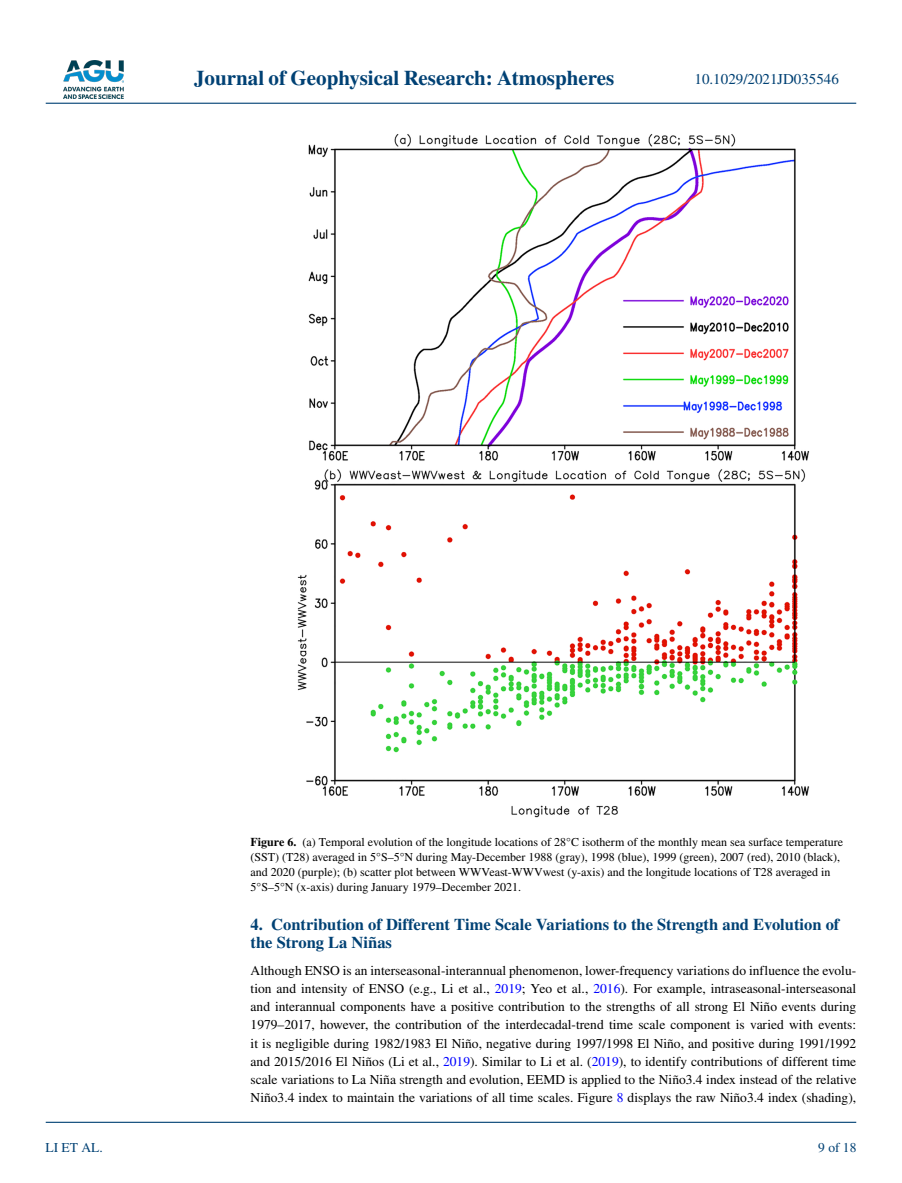
<style>
.page{position:relative;width:902px;height:1183px;background:#fff}
.page>*{position:absolute;margin:0;border:0;box-sizing:border-box;transform-origin:0 0}
.t1{font:700 21px "STIX";color:#004174}
.t2{font:700 16.5px/18px "STIX";color:#004174}
.t3{font:15px "STIX";color:#004174}
.t4{font:13.5px/18px "STIX";color:#000;text-align:justify}
.t5{font:13.5px "STIX";color:#004174}
.t6{font:12px/15px "STIX";color:#000}
.s1{font-weight:700}
.s2{color:#00f}
</style>
<div class="page">
<img style="left:63px;top:60px;width:60px;height:39px">
<hr style="left:46px;top:103px;width:810px;height:1px;background:#004174">
<hr style="left:46px;top:1121px;width:810px;height:1px;background:#004174">
<img style="left:297px;top:134px;width:512px;height:683px">
<h1 class="t1" style="left:194px;top:66px;width:422px">Journal of Geophysical Research: Atmospheres</h1>
<p class="t3" style="left:694px;top:69px;width:146px">10.1029/2021JD035546</p>
<p class="t5" style="left:45px;top:1138px;width:59px">LI ET AL.</p>
<p class="t6" style="left:250px;top:835px;width:594px"><span class="s1">Figure 6.</span> (a) Temporal evolution of the longitude locations of 28°C isotherm of the monthly mean sea surface temperature (SST) (T28) averaged in 5°S–5°N during May-December 1988 (gray), 1998 (blue), 1999 (green), 2007 (red), 2010 (black), and 2020 (purple); (b) scatter plot between WWVeast-WWVwest (y-axis) and the longitude locations of T28 averaged in 5°S–5°N (x-axis) during January 1979–December 2021.</p>
<p class="t2" style="left:250px;top:915px;width:590px">4. Contribution of Different Time Scale Variations to the Strength and Evolution of the Strong La Niñas</p>
<p class="t4" style="left:250px;top:962px;width:607px">Although ENSO is an interseasonal-interannual phenomenon, lower-frequency variations do influence the evolu&shy;tion and intensity of ENSO (e.g., Li et al., <span class="s2">2019</span>; Yeo et al., <span class="s2">2016</span>). For example, intraseasonal-interseasonal and interannual components have a positive contribution to the strengths of all strong El Niño events during 1979–2017, however, the contribution of the interdecadal-trend time scale component is varied with events: it is negligible during 1982/1983 El Niño, negative during 1997/1998 El Niño, and positive during 1991/1992 and 2015/2016 El Niños (Li et al., <span class="s2">2019</span>). Similar to Li et al. (<span class="s2">2019</span>), to identify contributions of different time scale variations to La Niña strength and evolution, EEMD is applied to the Niño3.4 index instead of the relative Niño3.4 index to maintain the variations of all time scales. Figure <span class="s2">8</span> displays the raw Niño3.4 index (shading),</p>
<p class="t5" style="left:818px;top:1138px;width:40px">9 of 18</p>
</div>
